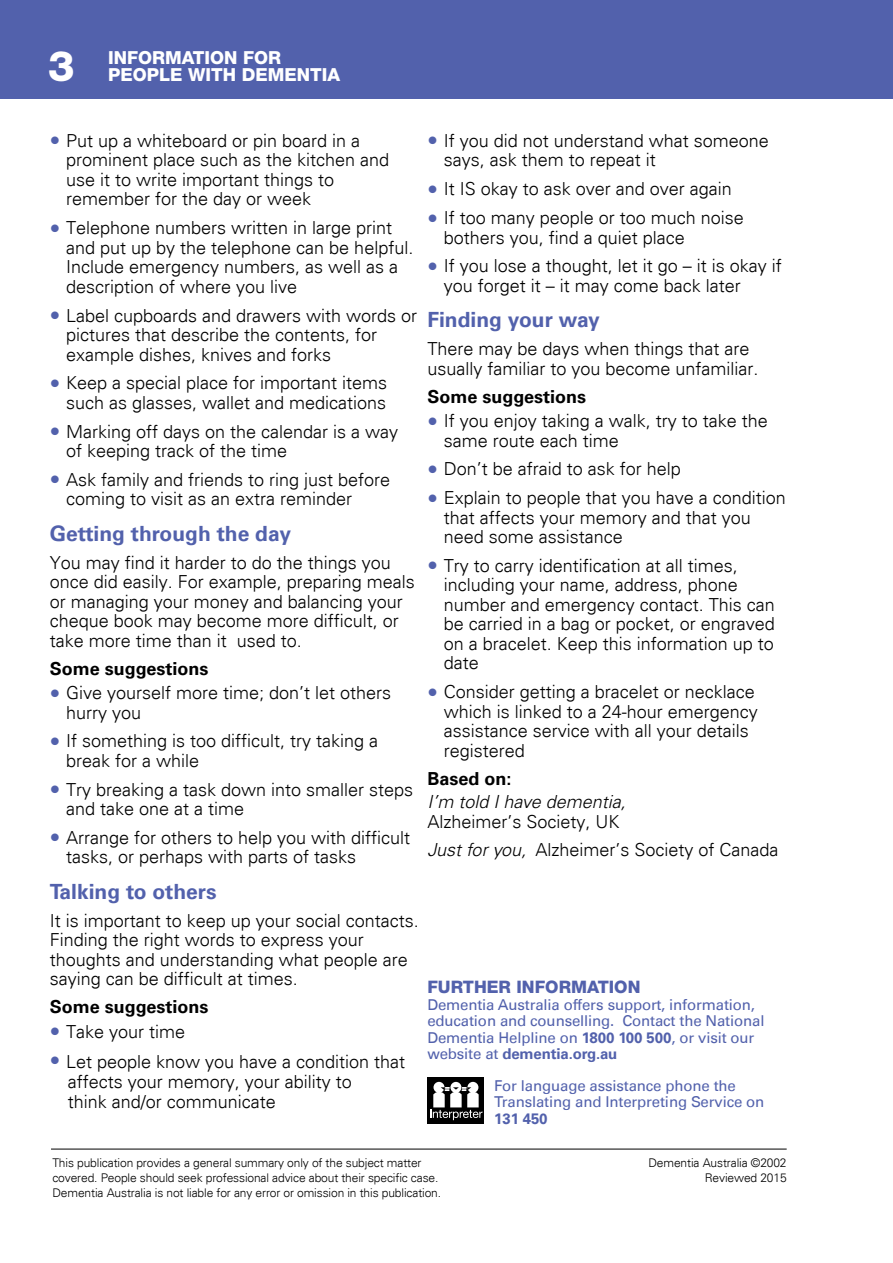
<style>
.page{position:relative;width:893px;height:1263px;background:#fff}
.page>*{position:absolute;margin:0;border:0;box-sizing:border-box;transform-origin:0 0}
.t1{font:800 42px "Helvetica Neue LT";color:#fff}
.t2{font:700 21px "Univers LT Std";color:#5261ac}
.t3{font:300 18px/19.5px "Univers";color:#000}
.t4{font:700 18px "Univers LT Std";color:#000}
.t5{font:800 18px/17.2px "Helvetica Neue LT";color:#fff}
.t6{font:italic 300 18px "Univers";color:#000}
.t7{font:800 17.25px "Helvetica Neue LT";color:#5261ac}
.t8{font:15px/16.5px "Univers LT Std";letter-spacing:-.01em;color:#5261ac}
.t9{font:700 15px "Univers LT Std";letter-spacing:-.01em;color:#5261ac}
.t10{font:300 12px/15px "Univers";letter-spacing:-.01em;color:#000}
.s1{font-size:21px;color:#5261ac}
.s2{font-style:italic}
.s3{font-weight:700}
</style>
<div class="page">
<div style="left:0;top:0;width:893px;height:99px;background:#5261ac"></div>
<hr style="left:51px;top:1149px;width:736px;height:1px;background:#000">
<div style="left:427px;top:1077px;width:57px;height:47px;background:#000"></div>
<div style="left:467px;top:1082px;width:11px;height:11px;background:#fff;border-radius:50%"></div>
<div style="left:433px;top:1082px;width:11px;height:11px;background:#fff;border-radius:50%"></div>
<div style="left:450px;top:1082px;width:11px;height:11px;background:#fff;border-radius:50%"></div>
<svg style="left:430px;top:1087px;width:53px;height:33px"></svg>
<h1 class="t1" style="left:48px;top:41px;width:28px">3</h1>
<p class="t5" style="left:108px;top:48px;width:234px">INFORMATION FOR<br>PEOPLE WITH DEMENTIA</p>
<p class="t3" style="left:444px;top:131px;width:327px;text-indent:-16px"><span class="s1">•</span> If you did not understand what someone says, ask them to repeat it</p>
<p class="t3" style="left:427px;top:179px;width:306px"><span class="s1">•</span> It IS okay to ask over and over again</p>
<p class="t3" style="left:444px;top:208px;width:302px;text-indent:-16px"><span class="s1">•</span> If too many people or too much noise bothers you, find a quiet place</p>
<p class="t3" style="left:444px;top:256px;width:340px;text-indent:-16px"><span class="s1">•</span> If you lose a thought, let it go – it is okay if you forget it – it may come back later</p>
<p class="t2" style="left:427px;top:307px;width:174px">Finding your way</p>
<p class="t3" style="left:427px;top:339px;width:333px">There may be days when things that are usually familiar to you become unfamiliar.</p>
<p class="t4" style="left:427px;top:386px;width:160px">Some suggestions</p>
<p class="t3" style="left:444px;top:411px;width:326px;text-indent:-16px"><span class="s1">•</span> If you enjoy taking a walk, try to take the same route each time</p>
<p class="t3" style="left:427px;top:459px;width:255px"><span class="s1">•</span> Don’t be afraid to ask for help</p>
<p class="t3" style="left:444px;top:488px;width:344px;text-indent:-16px"><span class="s1">•</span> Explain to people that you have a condition that affects your memory and that you need some assistance</p>
<p class="t3" style="left:444px;top:556px;width:333px;text-indent:-16px"><span class="s1">•</span> Try to carry identification at all times, including your name, address, phone number and emergency contact. This can be carried in a bag or pocket, or engraved on a bracelet. Keep this information up to date</p>
<p class="t3" style="left:444px;top:682px;width:316px;text-indent:-16px"><span class="s1">•</span> Consider getting a bracelet or necklace which is linked to a 24-hour emergency assistance service with all your details registered</p>
<p class="t4" style="left:427px;top:768px;width:86px">Based on:</p>
<p class="t6" style="left:427px;top:791px;width:200px">I’m told I have dementia,</p>
<p class="t3" style="left:427px;top:807px;width:353px;line-height:28px">Alzheimer’s Society, UK<br><span class="s2">Just for you,</span> Alzheimer’s Society of Canada</p>
<p class="t3" style="left:66px;top:131px;width:325px;text-indent:-16px"><span class="s1">•</span> Put up a whiteboard or pin board in a prominent place such as the kitchen and use it to write important things to remember for the day or week</p>
<p class="t3" style="left:66px;top:218px;width:349px;text-indent:-16px"><span class="s1">•</span> Telephone numbers written in large print and put up by the telephone can be helpful.<br>Include emergency numbers, as well as a description of where you live</p>
<p class="t3" style="left:66px;top:305px;width:353px;text-indent:-16px"><span class="s1">•</span> Label cupboards and drawers with words or pictures that describe the contents, for example dishes, knives and forks</p>
<p class="t3" style="left:50px;top:373px;width:339px;text-align:right"><span class="s1">•</span> Keep a special place for important items such as glasses, wallet and medications</p>
<p class="t3" style="left:66px;top:421px;width:334px;text-indent:-16px"><span class="s1">•</span> Marking off days on the calendar is a way of keeping track of the time</p>
<p class="t3" style="left:66px;top:470px;width:326px;text-indent:-16px"><span class="s1">•</span> Ask family and friends to ring just before coming to visit as an extra reminder</p>
<p class="t2" style="left:50px;top:521px;width:243px">Getting through the day</p>
<p class="t3" style="left:50px;top:552px;width:367px">You may find it harder to do the things you once did easily. For example, preparing meals or managing your money and balancing your cheque book may become more difficult, or take more time than it used to.</p>
<p class="t4" style="left:50px;top:658px;width:160px">Some suggestions</p>
<p class="t3" style="left:66px;top:683px;width:327px;text-indent:-16px"><span class="s1">•</span> Give yourself more time; don’t let others hurry you</p>
<p class="t3" style="left:66px;top:731px;width:314px;text-indent:-16px"><span class="s1">•</span> If something is too difficult, try taking a break for a while</p>
<p class="t3" style="left:66px;top:779px;width:349px;text-indent:-16px"><span class="s1">•</span> Try breaking a task down into smaller steps and take one at a time</p>
<p class="t3" style="left:66px;top:828px;width:346px;text-indent:-16px"><span class="s1">•</span> Arrange for others to help you with difficult tasks, or perhaps with parts of tasks</p>
<p class="t2" style="left:50px;top:879px;width:168px">Talking to others</p>
<p class="t3" style="left:50px;top:910px;width:370px">It is important to keep up your social contacts.<br>Finding the right words to express your thoughts and understanding what people are saying can be difficult at times.</p>
<p class="t4" style="left:50px;top:996px;width:160px">Some suggestions</p>
<p class="t3" style="left:50px;top:1021px;width:137px"><span class="s1">•</span> Take your time</p>
<p class="t3" style="left:68px;top:1051px;width:339px;line-height:20.2px;text-indent:-18px"><span class="s1">•</span> Let people know you have a condition that affects your memory, your ability to<br>think and/or communicate</p>
<p class="t7" style="left:427px;top:977px;width:215px">FURTHER INFORMATION</p>
<p class="t8" style="left:427px;top:996px;width:339px">Dementia Australia offers support, information, education and counselling. Contact the National Dementia Helpline on <span class="s3">1800 100 500</span>, or visit our website at <span class="s3">dementia.org.au</span></p>
<p class="t8" style="left:494px;top:1077px;width:272px">For language assistance phone the<br>Translating and Interpreting Service on</p>
<p class="t9" style="left:494px;top:1110px;width:55px">131 450</p>
<p class="t10" style="left:648px;top:1156px;width:140px;text-align:right">Dementia Australia ©2002<br>Reviewed 2015</p>
<p class="t10" style="left:52px;top:1156px;width:390px">This publication provides a general summary only of the subject matter covered. People should seek professional advice about their specific case.<br>Dementia Australia is not liable for any error or omission in this publication.</p>
</div>
